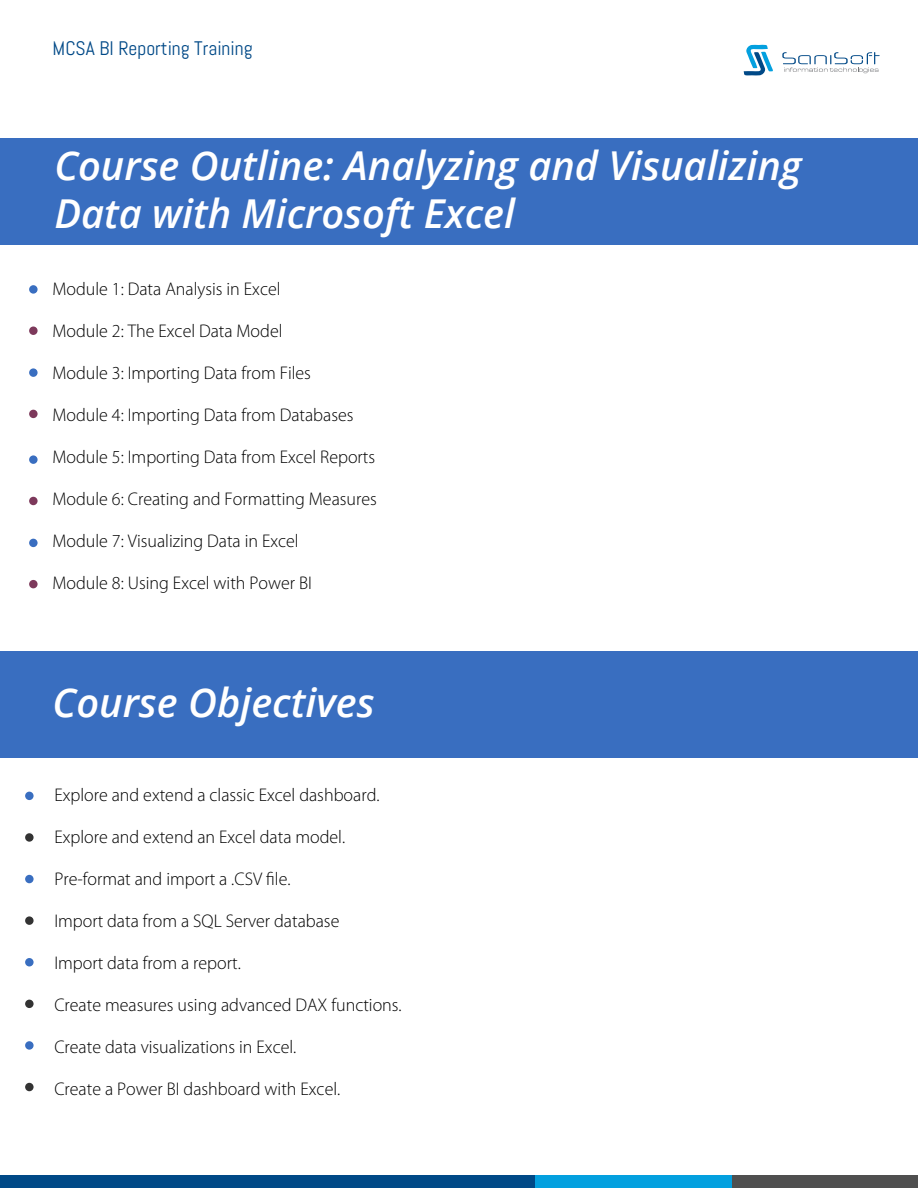
<style>
.page{position:relative;width:918px;height:1188px;background:#fff}
.page>*{position:absolute;margin:0;border:0;box-sizing:border-box;transform-origin:0 0}
.t1{font:italic 600 39.9px/47.8px "Open Sans";color:#fff}
.t2{font:19.65px "Abel";color:#004987}
.t3{font:300 18.45px "Myriad Pro";color:#000}
</style>
<div class="page">
<svg style="left:29px;top:285px;width:9px;height:9px"></svg>
<svg style="left:29px;top:327px;width:9px;height:8px"></svg>
<svg style="left:29px;top:368px;width:9px;height:9px"></svg>
<svg style="left:29px;top:410px;width:9px;height:8px"></svg>
<svg style="left:29px;top:455px;width:9px;height:9px"></svg>
<svg style="left:29px;top:497px;width:9px;height:8px"></svg>
<svg style="left:29px;top:539px;width:9px;height:8px"></svg>
<svg style="left:29px;top:580px;width:9px;height:8px"></svg>
<svg style="left:744px;top:45px;width:29px;height:31px"></svg>
<svg style="left:782px;top:52px;width:98px;height:21px"></svg>
<div style="left:0;top:139px;width:918px;height:106px;background:#396ec0"></div>
<div style="left:0;top:652px;width:918px;height:106px;background:#396ec0"></div>
<svg style="left:25px;top:792px;width:9px;height:8px"></svg>
<svg style="left:25px;top:833px;width:9px;height:9px"></svg>
<svg style="left:25px;top:875px;width:9px;height:8px"></svg>
<svg style="left:25px;top:916px;width:9px;height:9px"></svg>
<svg style="left:25px;top:958px;width:9px;height:8px"></svg>
<svg style="left:25px;top:1000px;width:9px;height:8px"></svg>
<svg style="left:25px;top:1041px;width:9px;height:9px"></svg>
<svg style="left:25px;top:1083px;width:9px;height:8px"></svg>
<div style="left:382px;top:1175px;width:358px;height:13px;background:#03a0df"></div>
<div style="left:732px;top:1175px;width:186px;height:13px;background:#4f4f4f"></div>
<div style="left:0;top:1175px;width:534px;height:13px;background:#004987"></div>
<p class="t2" style="left:53px;top:36px;width:202px">MCSA BI Reporting Training</p>
<h1 class="t1" style="left:54px;top:140px;width:749px">Course Outline: Analyzing and Visualizing<br>Data with Microsoft Excel</h1>
<p class="t3" style="left:53px;top:279px;width:230px">Module 1: Data Analysis in Excel</p>
<p class="t3" style="left:53px;top:321px;width:232px">Module 2: The Excel Data Model</p>
<p class="t3" style="left:53px;top:363px;width:260px">Module 3: Importing Data from Files</p>
<p class="t3" style="left:53px;top:405px;width:302px">Module 4: Importing Data from Databases</p>
<p class="t3" style="left:53px;top:447px;width:324px">Module 5: Importing Data from Excel Reports</p>
<p class="t3" style="left:53px;top:489px;width:326px">Module 6: Creating and Formatting Measures</p>
<p class="t3" style="left:53px;top:531px;width:248px">Module 7: Visualizing Data in Excel</p>
<p class="t3" style="left:53px;top:573px;width:261px">Module 8: Using Excel with Power BI</p>
<h1 class="t1" style="left:53px;top:677px;width:324px">Course Objectives</h1>
<p class="t3" style="left:54px;top:784px;width:327px">Explore and extend a classic Excel dashboard.</p>
<p class="t3" style="left:54px;top:826px;width:292px">Explore and extend an Excel data model.</p>
<p class="t3" style="left:54px;top:868px;width:238px">Pre-format and import a .CSV file.</p>
<p class="t3" style="left:54px;top:910px;width:287px">Import data from a SQL Server database</p>
<p class="t3" style="left:54px;top:952px;width:188px">Import data from a report.</p>
<p class="t3" style="left:54px;top:994px;width:349px">Create measures using advanced DAX functions.</p>
<p class="t3" style="left:54px;top:1036px;width:244px">Create data visualizations in Excel.</p>
<p class="t3" style="left:54px;top:1078px;width:288px">Create a Power BI dashboard with Excel.</p>
</div>
